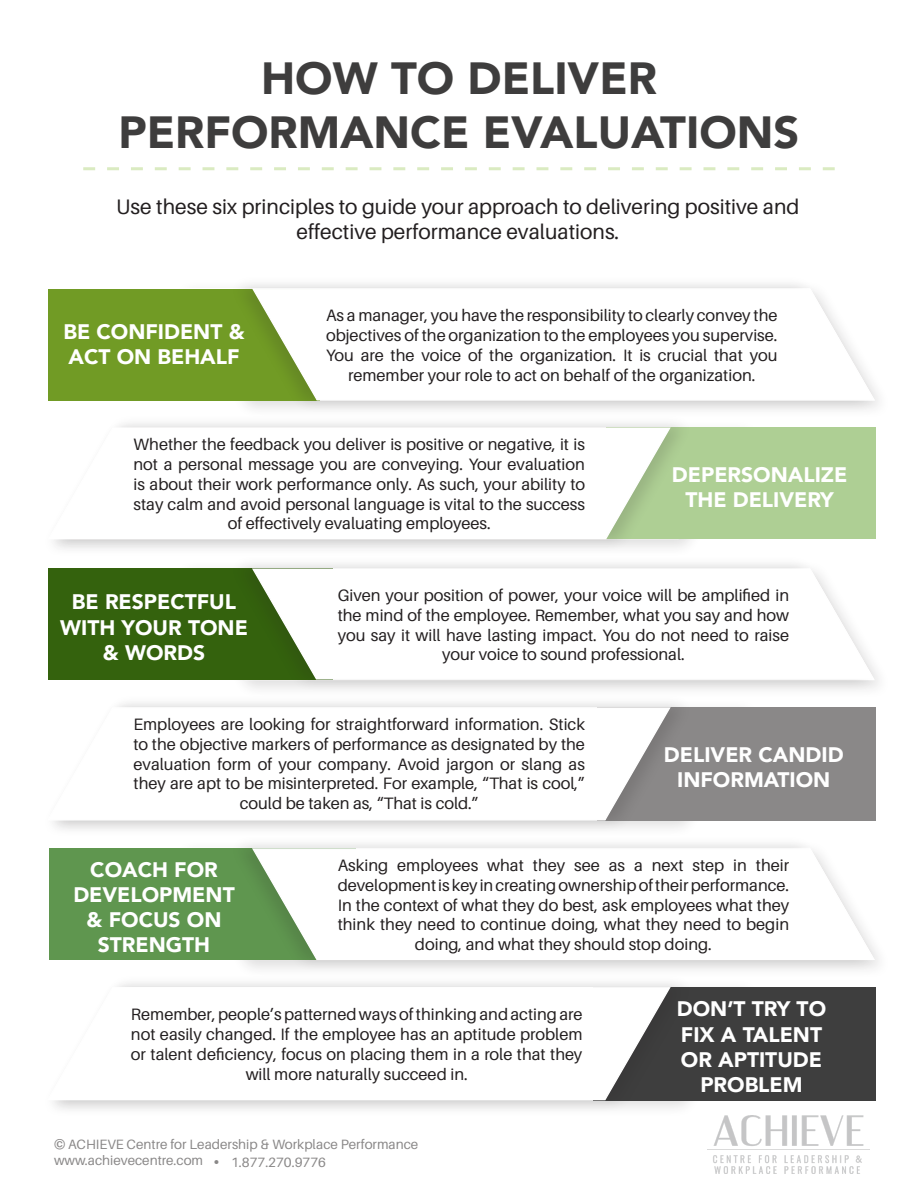
<style>
.page{position:relative;width:918px;height:1188px;background:#fff}
.page>*{position:absolute;margin:0;border:0;box-sizing:border-box;transform-origin:0 0}
.t1{font:900 45px "Avenir";color:#3e3d3d}
.t2{font:900 21px/25.2px "Avenir";color:#fff;text-align:center}
.t3{font:21px/25.2px "Aileron";color:#231f20;text-align:center}
.t4{font:16.5px/19.8px "Aileron";color:#231f20;text-align:center}
.t5{font:13.5px "Aileron";color:#8a8888}
</style>
<div class="page">
<div style="left:49px;top:289px;width:271px;height:112px;background:#719b25"></div>
<div style="left:230px;top:275px;width:646px;height:139px;background:#231f20;opacity:.15"></div>
<svg style="left:251px;top:288px;width:625px;height:113px"></svg>
<div style="left:49px;top:569px;width:284px;height:111px;background:#34620d"></div>
<div style="left:230px;top:555px;width:646px;height:138px;background:#231f20;opacity:.15"></div>
<svg style="left:251px;top:568px;width:625px;height:112px"></svg>
<div style="left:42px;top:419px;width:718px;height:139px;background:#fefefe"></div>
<div style="left:606px;top:428px;width:270px;height:111px;background:#aecf94"></div>
<div style="left:47px;top:414px;width:645px;height:138px;background:#231f20;opacity:.15"></div>
<svg style="left:47px;top:427px;width:625px;height:113px"></svg>
<div style="left:49px;top:848px;width:307px;height:112px;background:#5f964f"></div>
<div style="left:230px;top:835px;width:646px;height:138px;background:#231f20;opacity:.15"></div>
<svg style="left:251px;top:848px;width:625px;height:113px"></svg>
<div style="left:42px;top:699px;width:718px;height:140px;background:#fff"></div>
<div style="left:597px;top:707px;width:279px;height:114px;background:#8a8888"></div>
<div style="left:46px;top:694px;width:647px;height:140px;background:#231f20;opacity:.15"></div>
<svg style="left:46px;top:707px;width:626px;height:114px"></svg>
<div style="left:593px;top:987px;width:283px;height:113px;background:#3e3e3e"></div>
<div style="left:46px;top:974px;width:647px;height:140px;background:#231f20;opacity:.15"></div>
<svg style="left:46px;top:986px;width:626px;height:115px"></svg>
<img style="left:708px;top:1116px;width:161px;height:58px">
<svg style="left:83px;top:167px;width:752px;height:3px"></svg>
<p class="t1" style="left:261px;top:40px;width:397px">HOW TO DELIVER</p>
<p class="t1" style="left:119px;top:94px;width:682px">PERFORMANCE EVALUATIONS</p>
<p class="t3" style="left:116px;top:194px;width:685px">Use these six principles to guide your approach to delivering positive and effective performance evaluations.</p>
<p class="t2" style="left:63px;top:319px;width:183px;text-align:left">BE CONFIDENT &amp;<br>ACT ON BEHALF</p>
<p class="t4" style="left:326px;top:306px;width:453px">As a manager, you have the responsibility to clearly convey the objectives of the organization to the employees you supervise.<br>You are the voice of the organization. It is crucial that you remember your role to act on behalf of the organization.</p>
<p class="t4" style="left:134px;top:435px;width:453px">Whether the feedback you deliver is positive or negative, it is not a personal message you are conveying. Your evaluation is about their work performance only. As such, your ability to stay calm and avoid personal language is vital to the success of effectively evaluating employees.</p>
<p class="t2" style="left:672px;top:462px;width:177px">DEPERSONALIZE</p>
<p class="t2" style="left:685px;top:487px;width:150px">THE DELIVERY</p>
<p class="t2" style="left:60px;top:589px;width:189px">BE RESPECTFUL<br>WITH YOUR TONE &amp; WORDS</p>
<p class="t4" style="left:338px;top:586px;width:453px">Given your position of power, your voice will be amplified in the mind of the employee. Remember, what you say and how you say it will have lasting impact. You do not need to raise your voice to sound professional.</p>
<p class="t4" style="left:134px;top:714px;width:453px">Employees are looking for straightforward information. Stick to the objective markers of performance as designated by the evaluation form of your company. Avoid jargon or slang as they are apt to be misinterpreted. For example, “That is cool,” could be taken as, “That is cold.”</p>
<p class="t2" style="left:664px;top:741px;width:181px">DELIVER CANDID<br>INFORMATION</p>
<p class="t2" style="left:73px;top:856px;width:163px">COACH FOR<br>DEVELOPMENT &amp; FOCUS ON<br>STRENGTH</p>
<p class="t4" style="left:338px;top:855px;width:453px">Asking employees what they see as a next step in their development is key in creating ownership of their performance.<br>In the context of what they do best, ask employees what they think they need to continue doing, what they need to begin doing, and what they should stop doing.</p>
<p class="t4" style="left:131px;top:1005px;width:453px">Remember, people’s patterned ways of thinking and acting are not easily changed. If the employee has an aptitude problem or talent deficiency, focus on placing them in a role that they will more naturally succeed in.</p>
<p class="t5" style="left:54px;top:1137px;width:366px">© ACHIEVE Centre for Leadership &amp; Workplace Performance</p>
<p class="t5" style="left:54px;top:1153px;width:274px">www.achievecentre.com • 1.877.270.9776</p>
<p class="t2" style="left:677px;top:996px;width:151px">DON’T TRY TO<br>FIX A TALENT<br>OR APTITUDE<br>PROBLEM</p>
</div>
